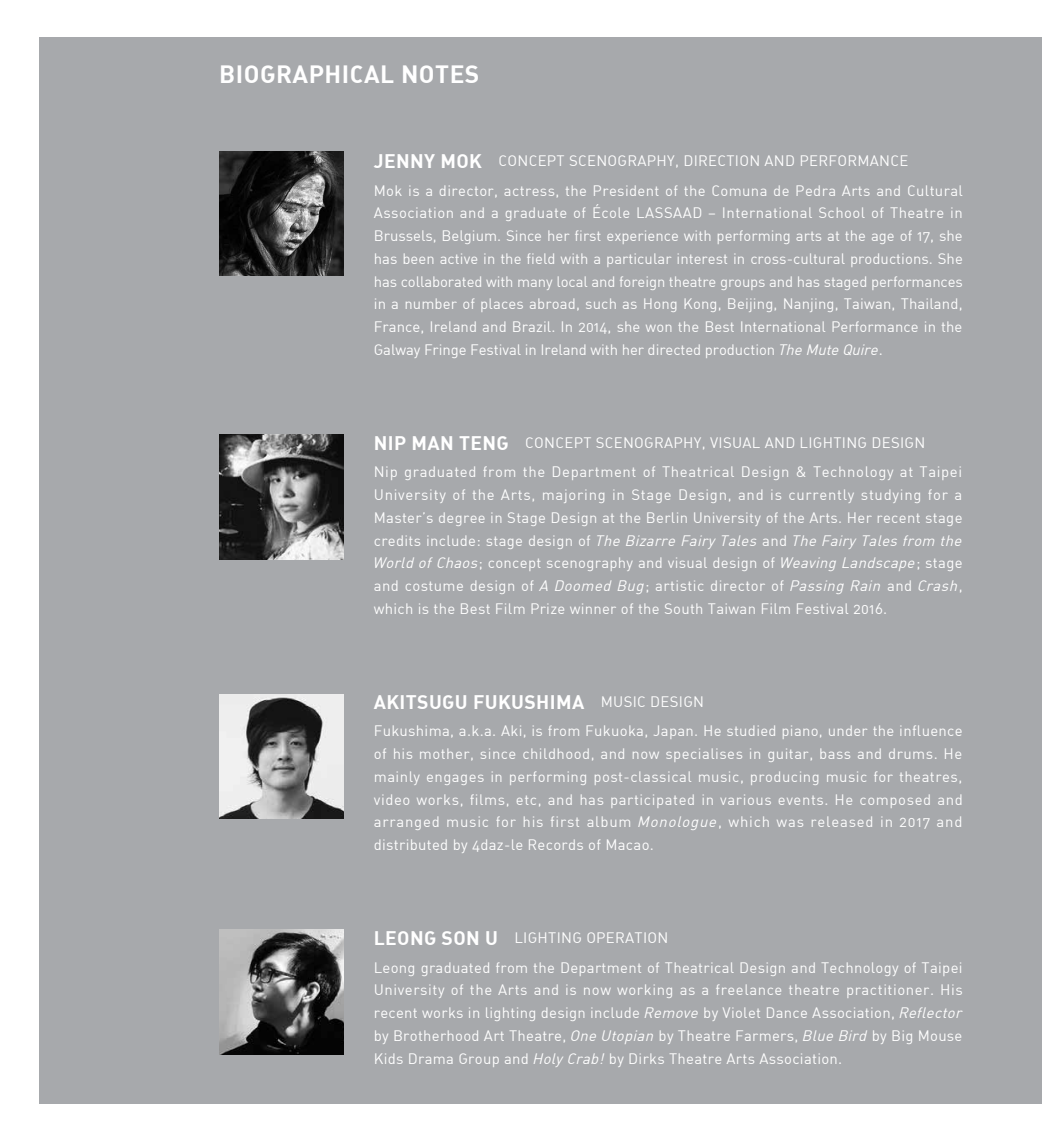
<style>
.page{position:relative;width:1042px;height:1141px;background:#fff}
.page>*{position:absolute;margin:0;border:0;box-sizing:border-box;transform-origin:0 0}
.t1{font:24.5px "DIN Bold Alternate";letter-spacing:.02em;color:#fff}
.t2{font:19.25px "DIN Bold Alternate";letter-spacing:.02em;color:#fff}
.t3{font:14.88px/22.8px "DIN Regular Alternate";letter-spacing:.02em;color:#fff}
.t4{font:14.88px/29.4px "DIN Regular Alternate";letter-spacing:.045em;color:#fff}
.s1{font-family:"DIN Bold Alternate";font-size:19.25px}
.s2{font-style:italic}
.s3{font-family:"DIN Regular Alternate";font-size:14.88px}
</style>
<div class="page">
<div style="left:40px;top:37px;width:1002px;height:1067px;background:#a7a9ac"></div>
<img style="left:219px;top:930px;width:124px;height:124px">
<img style="left:219px;top:435px;width:124px;height:124px">
<img style="left:219px;top:151px;width:124px;height:125px">
<img style="left:219px;top:694px;width:124px;height:124px">
<h1 class="t1" style="left:219px;top:58px;width:262px">BIOGRAPHICAL NOTES</h1>
<p class="t3" style="left:374px;top:146px;width:591px;line-height:29.4px"><span class="s1">JENNY MOK</span> CONCEPT SCENOGRAPHY, DIRECTION AND PERFORMANCE<br>Mok is a director, actress, the President of the Comuna de Pedra Arts and Cultural</p>
<p class="t3" style="left:374px;top:201px;width:591px;text-align:justify">Association and a graduate of École LASSAAD – International School of Theatre in Brussels, Belgium. Since her first experience with performing arts at the age of 17, she has been active in the field with a particular interest in cross-cultural productions. She has collaborated with many local and foreign theatre groups and has staged performances in a number of places abroad, such as Hong Kong, Beijing, Nanjing, Taiwan, Thailand, France, Ireland and Brazil. In 2014, she won the Best International Performance in the Galway Fringe Festival in Ireland with her directed production <span class="s2">TheMuteQuire</span>.</p>
<p class="t4" style="left:374px;top:428px;width:590px"><span class="s1">NIP MAN TENG</span> CONCEPT SCENOGRAPHY, VISUAL AND LIGHTING DESIGN<br>Nip graduated from the Department of Theatrical Design &amp; Technology at Taipei</p>
<p class="t3" style="left:372px;top:483px;width:594px">University of the Arts, majoring in Stage Design, and is currently studying for a Master’s degree in Stage Design at the Berlin University of the Arts. Her recent stage c re d i t s i n c l u d e : s t a g e d e s i g n o f <span class="s2">The Bizarre FairyTales</span> a n d <span class="s2">The FairyTales from the World ofChaos</span>; concept scenography and visual design of <span class="s2">Weaving Landscape</span>; stage and costume design of <span class="s2">A Doomed Bug</span>; artistic director of <span class="s2">Passing Rain</span> and <span class="s2">Crash</span>, which is the Best Film Prize winner of the South Taiwan Film Festival 2016.</p>
<p class="t2" style="left:374px;top:689px;width:332px">AKITSUGU FUKUSHIMA <span class="s3">MUSIC DESIGN</span></p>
<p class="t3" style="left:374px;top:719px;width:590px;text-align:justify">Fukushima, a.k.a. Aki, is from Fukuoka, Japan. He studied piano, under the influence of his mother, since childhood, and now specialises in guitar, bass and drums. He mainly engages in performing post-classical music, producing music for theatres, video works, films, etc, and has participated in various events. He composed and arranged music for his first album <span class="s2">Monologue</span>, which was released in 2017 and distributed by 4daz-le Records of Macao.</p>
<p class="t3" style="left:374px;top:923px;width:590px;line-height:29.4px"><span class="s1">LEONG SON U</span> LIGHTING OPERATION<br>Leong graduated from the Department of Theatrical Design and Technology of Taipei</p>
<p class="t3" style="left:374px;top:978px;width:593px">University of the Arts and is now working as a freelance theatre practitioner. His recent works in lighting design include <span class="s2">Remove</span> by Violet Dance Association, <span class="s2">Reflector </span>by Brotherhood Art Theatre, <span class="s2">One Utopian</span> by Theatre Farmers, <span class="s2">Blue Bird</span> by Big Mouse Kids Drama Group and <span class="s2">HolyCrab!</span> by Dirks Theatre Arts Association.</p>
</div>
